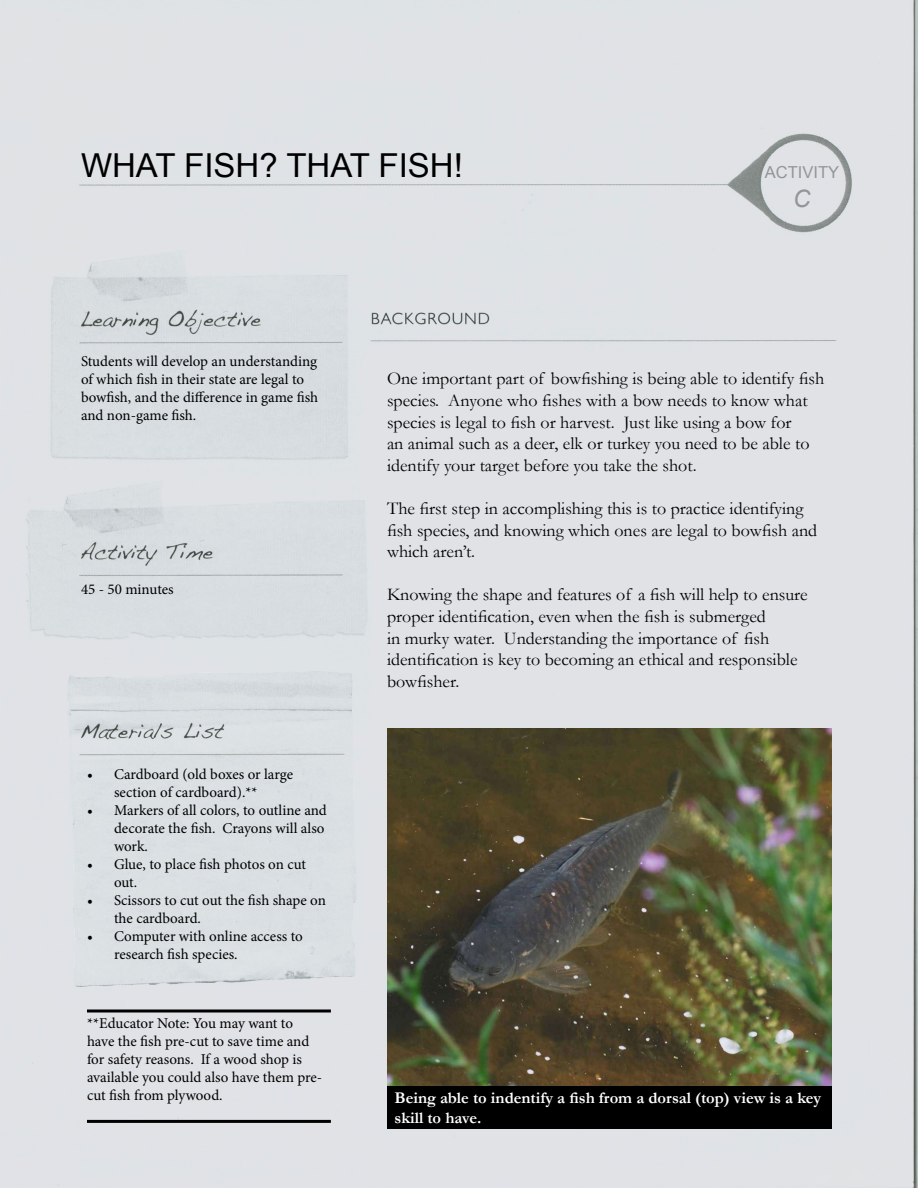
<style>
.page{position:relative;width:918px;height:1188px;background:#fff}
.page>*{position:absolute;margin:0;border:0;box-sizing:border-box;transform-origin:0 0}
.t1{font:33px "Arial";color:#000}
.t2{font:italic 24px "Arial";color:#939598}
.t3{font:18px/21.6px "Garamond";color:#000}
.t4{font:700 16.5px/19.8px "Garamond";color:#fff}
.t5{font:16.5px "Arial";color:#939598}
.t6{font:15px/18px "Minion Pro";letter-spacing:-.005em;color:#000}
</style>
<div class="page">
<img style="left:0;top:0;width:918px;height:1188px">
<div style="left:70px;top:671px;width:287px;height:315px;background:#dbdfe3"></div>
<img style="left:387px;top:728px;width:445px;height:359px">
<hr style="left:87px;top:1010px;width:244px;height:2px;background:#000">
<hr style="left:87px;top:1120px;width:244px;height:3px;background:#000">
<div style="left:387px;top:1087px;width:445px;height:42px;background:#000"></div>
<h1 class="t1" style="left:81px;top:144px;width:383px">WHAT FISH? THAT FISH!</h1>
<p class="t5" style="left:765px;top:162px;width:76px">ACTIVITY</p>
<h2 class="t2" style="left:793px;top:183px;width:19px">C</h2>
<p class="t6" style="left:81px;top:352px;width:239px">Students will develop an understanding of which fish in their state are legal to bowfish, and the difference in game fish and non-game fish.</p>
<p class="t6" style="left:81px;top:580px;width:94px">45 - 50 minutes</p>
<p class="t6" style="left:87px;top:765px;width:208px;text-align:center">• Cardboard (old boxes or large section of cardboard).**</p>
<p class="t6" style="left:114px;top:801px;width:214px;text-indent:-27px">• Markers of all colors, to outline and decorate the fish. Crayons will also work.</p>
<p class="t6" style="left:114px;top:855px;width:194px;text-indent:-27px">• Glue, to place fish photos on cut out.</p>
<p class="t6" style="left:114px;top:891px;width:213px;text-indent:-27px">• Scissors to cut out the fish shape on the cardboard.</p>
<p class="t6" style="left:114px;top:927px;width:190px;text-indent:-27px">• Computer with online access to research fish species.</p>
<p class="t6" style="left:87px;top:1014px;width:237px">**Educator Note: You may want to have the fish pre-cut to save time and for safety reasons. If a wood shop is available you could also have them pre&shy;cut fish from plywood.</p>
<p class="t3" style="left:387px;top:367px;width:439px">One important part of bowfishing is being able to identify fish species. Anyone who fishes with a bow needs to know what species is legal to fish or harvest. Just like using a bow for<br>an animal such as a deer, elk or turkey you need to be able to identify your target before you take the shot.</p>
<p class="t3" style="left:387px;top:497px;width:432px">The first step in accomplishing this is to practice identifying fish species, and knowing which ones are legal to bowfish and which aren’t.</p>
<p class="t3" style="left:387px;top:583px;width:422px">Knowing the shape and features of a fish will help to ensure proper identification, even when the fish is submerged<br>in murky water. Understanding the importance of fish identification is key to becoming an ethical and responsible bowfisher.</p>
<p class="t4" style="left:394px;top:1088px;width:428px">Being able to indentify a fish from a dorsal (top) view is a key skill to have.</p>
</div>
